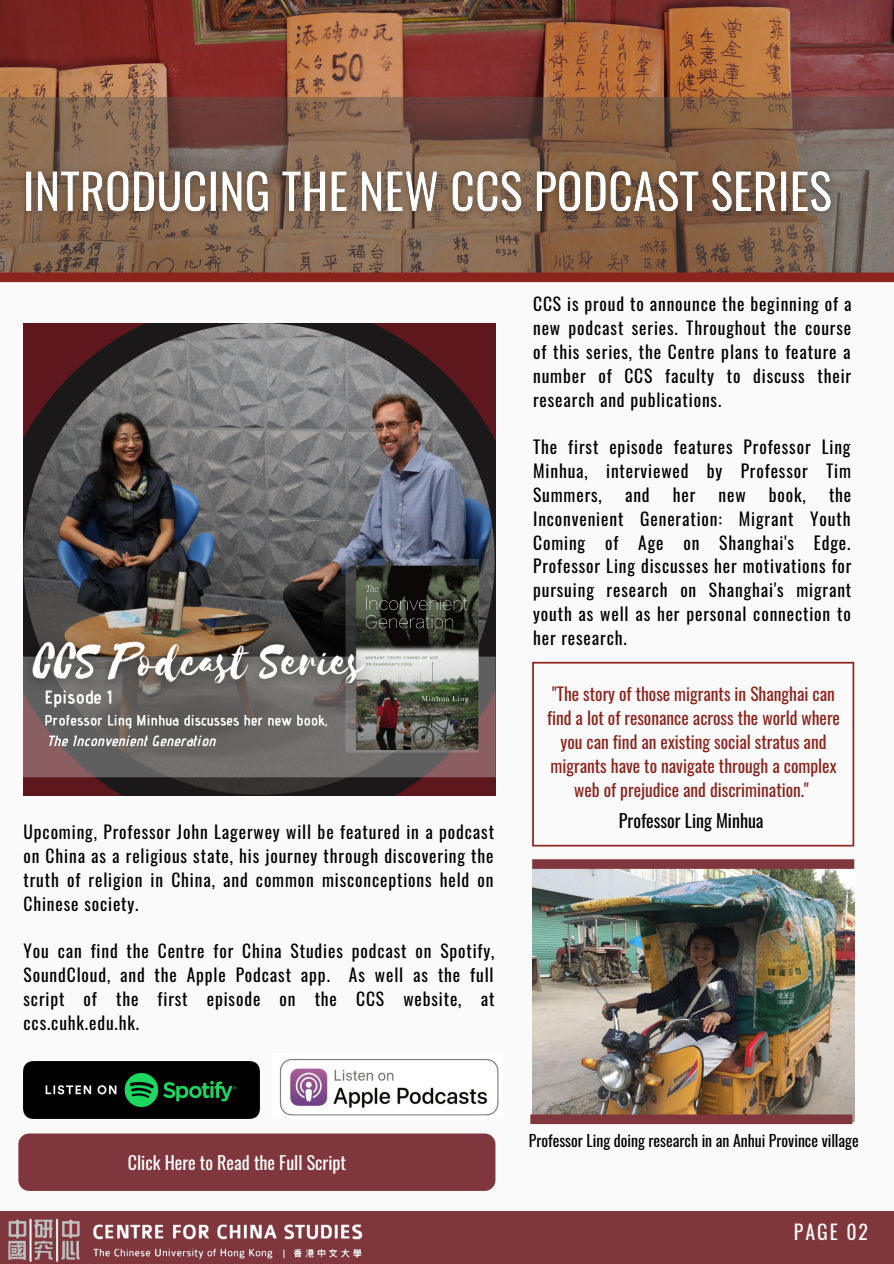
<style>
.page{position:relative;width:894px;height:1264px;background:#fff}
.page>*{position:absolute;margin:0;border:0;box-sizing:border-box;transform-origin:0 0}
.t1{font:19.8px "Oswald";letter-spacing:.1em;color:#fafafa}
.t2{font:18px "Oswald";color:#fff}
.t3{font:18px "Oswald";color:#000}
.t4{font:17.55px/23.9px "Oswald";letter-spacing:.05em;color:#000;text-align:justify}
.t5{font:17.55px/24px "Oswald";color:#8b241d;text-align:center}
.t6{font:15.75px "Oswald";color:#000}
</style>
<div class="page">
<div style="left:0;top:0;width:893px;height:1263px;background:#fafafa"></div>
<img style="left:0;top:0;width:893px;height:98px">
<svg style="left:532px;top:662px;width:322px;height:184px"></svg>
<img style="left:24px;top:323px;width:471px;height:472px">
<svg style="left:0;top:98px;width:893px;height:174px;background:#7d5e4b"></svg>
<img style="left:11px;top:142px;width:832px;height:97px">
<svg style="left:0;top:272px;width:893px;height:10px;background:#8a271f"></svg>
<img style="left:24px;top:1061px;width:235px;height:57px">
<img style="left:280px;top:1059px;width:219px;height:57px">
<img style="left:532px;top:868px;width:322px;height:253px">
<div style="left:18px;top:1133px;width:477px;height:57px;background:#7f363c;border-radius:11px"></div>
<svg style="left:530px;top:1114px;width:322px;height:10px;background:#80393d"></svg>
<svg style="left:532px;top:859px;width:322px;height:9px;background:#823b41"></svg>
<div style="left:0;top:1211px;width:893px;height:52px;background:#7f363c"></div>
<img style="left:8px;top:1218px;width:355px;height:44px">
<p class="t4" style="left:24px;top:819px;width:472px">Upcoming, Professor John Lagerwey will be featured in a podcast on China as a religious state, his journey through discovering the truth of religion in China, and common misconceptions held on Chinese society.</p>
<p class="t4" style="left:24px;top:938px;width:472px">You can find the Centre for China Studies podcast on Spotify, SoundCloud, and the Apple Podcast app. As well as the full script of the first episode on the CCS website, at ccs.cuhk.edu.hk.</p>
<p class="t4" style="left:533px;top:291px;width:320px">CCS is proud to announce the beginning of a new podcast series. Throughout the course of this series, the Centre plans to feature a number of CCS faculty to discuss their research and publications.</p>
<p class="t4" style="left:533px;top:434px;width:319px">The first episode features Professor Ling Minhua, interviewed by Professor Tim Summers,</p>
<p class="t4" style="left:625px;top:482px;width:26px">and</p>
<p class="t4" style="left:672px;top:482px;width:24px">her</p>
<p class="t4" style="left:718px;top:482px;width:29px">new</p>
<p class="t4" style="left:768px;top:482px;width:38px">book,</p>
<p class="t4" style="left:533px;top:482px;width:320px;text-indent:296px">the Inconvenient Generation: Migrant Youth Coming of Age on Shanghai's Edge.<br>Professor Ling discusses her motivations for pursuing research on Shanghai's migrant youth as well as her personal connection to her research.</p>
<p class="t5" style="left:552px;top:681px;width:284px">"The story of those migrants in Shanghai can</p>
<p class="t5" style="left:547px;top:705px;width:294px">find a lot of resonance across the world where you can find an existing social stratus and migrants have to navigate through a complex web of prejudice and discrimination."</p>
<p class="t3" style="left:618px;top:807px;width:146px">Professor Ling Minhua</p>
<p class="t2" style="left:128px;top:1148px;width:220px">Click Here to Read the Full Script</p>
<p class="t6" style="left:528px;top:1127px;width:331px">Professor Ling doing research in an Anhui Province village</p>
<p class="t1" style="left:793px;top:1216px;width:76px">PAGE 02</p>
</div>
